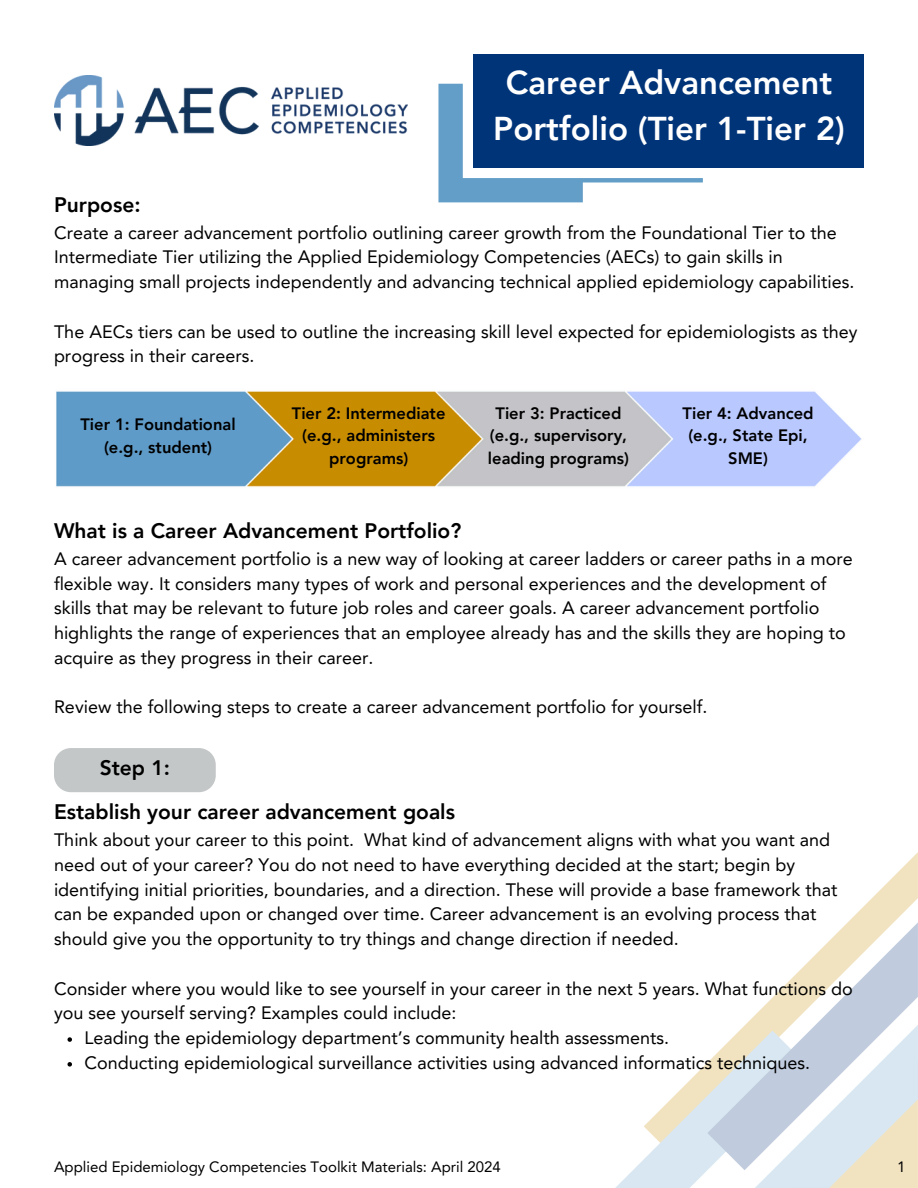
<style>
.page{position:relative;width:918px;height:1188px;background:#fff}
.page>*{position:absolute;margin:0;border:0;box-sizing:border-box;transform-origin:0 0}
.t1{font:800 33px/46.2px "Avenir LT Pro";color:#fff;text-align:center}
.t2{font:800 21px "Avenir LT Pro";color:#000}
.t3{font:18px/24.8px "Avenir LT Pro";color:#000}
.t4{font:800 16.5px/22.5px "Avenir LT Pro";color:#000;text-align:center}
.t5{font:15px "Avenir LT Pro";color:#000}
</style>
<div class="page">
<svg style="left:848px;top:852px;width:70px;height:70px"></svg>
<svg style="left:615px;top:1063px;width:303px;height:125px"></svg>
<svg style="left:707px;top:922px;width:211px;height:248px"></svg>
<div style="left:473px;top:54px;width:391px;height:114px;background:#003479"></div>
<svg style="left:438px;top:84px;width:265px;height:118px"></svg>
<svg style="left:68px;top:1037px;width:4px;height:5px"></svg>
<svg style="left:68px;top:1062px;width:4px;height:5px"></svg>
<div style="left:54px;top:748px;width:162px;height:44px;background:#c4c7c8;border-radius:17px"></div>
<img style="left:54px;top:75px;width:353px;height:70px">
<img style="left:56px;top:391px;width:806px;height:96px">
<h1 class="t1" style="left:493px;top:63px;width:353px">Career Advancement<br>Portfolio (Tier 1-Tier 2)</h1>
<p class="t2" style="left:54px;top:196px;width:88px">Purpose:</p>
<p class="t3" style="left:54px;top:222px;width:802px">Create a career advancement portfolio outlining career growth from the Foundational Tier to the<br>Intermediate Tier utilizing the Applied Epidemiology Competencies (AECs) to gain skills in managing small projects independently and advancing technical applied epidemiology capabilities.</p>
<p class="t3" style="left:54px;top:321px;width:805px">The AECs tiers can be used to outline the increasing skill level expected for epidemiologists as they progress in their careers.</p>
<p class="t4" style="left:81px;top:415px;width:157px">Tier 1: Foundational (e.g., student)</p>
<p class="t4" style="left:292px;top:403px;width:155px">Tier 2: Intermediate (e.g., administers programs)</p>
<p class="t4" style="left:488px;top:403px;width:143px">Tier 3: Practiced (e.g., supervisory, leading programs)</p>
<p class="t4" style="left:683px;top:403px;width:133px">Tier 4: Advanced (e.g., State Epi,<br>SME)</p>
<p class="t2" style="left:54px;top:522px;width:409px">What is a Career Advancement Portfolio?</p>
<p class="t3" style="left:54px;top:548px;width:800px">A career advancement portfolio is a new way of looking at career ladders or career paths in a more flexible way. It considers many types of work and personal experiences and the development of skills that may be relevant to future job roles and career goals. A career advancement portfolio highlights the range of experiences that an employee already has and the skills they are hoping to acquire as they progress in their career.</p>
<p class="t3" style="left:54px;top:696px;width:655px">Review the following steps to create a career advancement portfolio for yourself.</p>
<p class="t2" style="left:100px;top:759px;width:72px">Step 1:</p>
<p class="t2" style="left:54px;top:803px;width:403px">Establish your career advancement goals</p>
<p class="t3" style="left:54px;top:829px;width:785px">Think about your career to this point. What kind of advancement aligns with what you want and need out of your career? You do not need to have everything decided at the start; begin by identifying initial priorities, boundaries, and a direction. These will provide a base framework that can be expanded upon or changed over time. Career advancement is an evolving process that should give you the opportunity to try things and change direction if needed.</p>
<p class="t3" style="left:54px;top:978px;width:800px">Consider where you would like to see yourself in your career in the next 5 years. What functions do</p>
<p class="t3" style="left:54px;top:1002px;width:404px">you see yourself serving? Examples could include:</p>
<p class="t3" style="left:85px;top:1027px;width:586px">Leading the epidemiology department’s community health assessments.</p>
<p class="t3" style="left:85px;top:1052px;width:727px">Conducting epidemiological surveillance activities using advanced informatics techniques.</p>
<p class="t5" style="left:54px;top:1161px;width:448px">Applied Epidemiology Competencies Toolkit Materials: April 2024</p>
<p class="t5" style="left:897px;top:1161px;width:10px">1</p>
</div>
